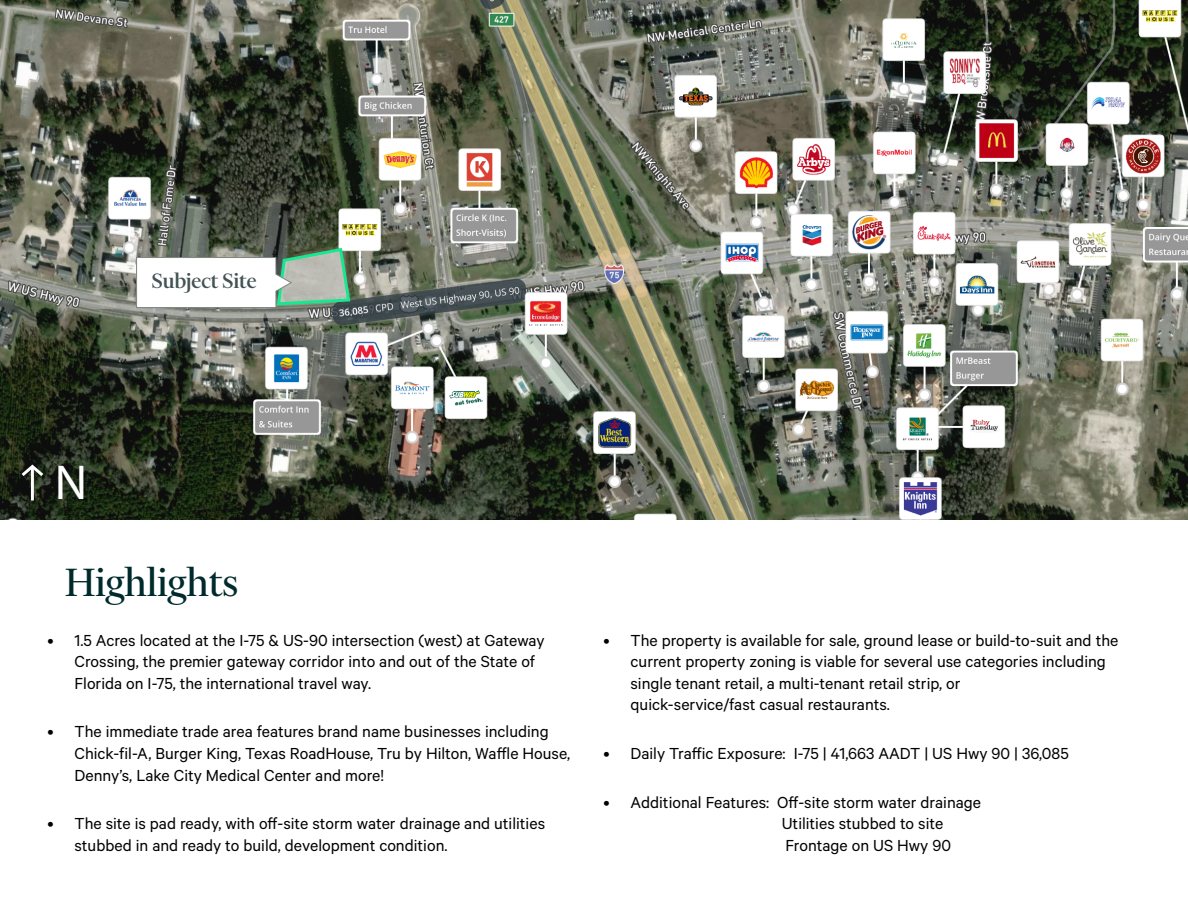
<style>
.page{position:relative;width:1188px;height:918px;background:#fff}
.page>*{position:absolute;margin:0;border:0;box-sizing:border-box;transform-origin:0 0}
.t1{font:49.2px "Myriad Pro";color:#fff}
.t2{font:45px "Financier Display";color:#012a2d}
.t3{font:500 23.85px "Financier Display";color:#435254}
.t4{font:18px/21.6px "Calibre";color:#000}
</style>
<div class="page">
<img style="left:0;top:0;width:1188px;height:519px">
<svg style="left:136px;top:246px;width:216px;height:63px"></svg>
<svg style="left:18px;top:463px;width:28px;height:16px"></svg>
<hr style="left:31px;top:466px;width:3px;height:34px;background:#fff">
<h3 class="t3" style="left:152px;top:269px;width:106px">Subject Site</h3>
<h1 class="t1" style="left:55px;top:452px;width:34px">N</h1>
<h2 class="t2" style="left:65px;top:559px;width:175px">Highlights</h2>
<p class="t4" style="left:75px;top:629px;width:472px;text-indent:-27px">• 1.5 Acres located at the I-75 &amp; US-90 intersection (west) at Gateway<br>Crossing, the premier gateway corridor into and out of the State of<br>Florida on I-75, the international travel way.</p>
<p class="t4" style="left:75px;top:720px;width:497px;text-indent:-27px">• The immediate trade area features brand name businesses including<br>Chick-fil-A, Burger King, Texas RoadHouse, Tru by Hilton, Waffle House,<br>Denny’s, Lake City Medical Center and more!</p>
<p class="t4" style="left:75px;top:812px;width:472px;text-indent:-27px">• The site is pad ready, with off-site storm water drainage and utilities stubbed in and ready to build, development condition.</p>
<p class="t4" style="left:631px;top:629px;width:489px;text-indent:-27px">• The property is available for sale, ground lease or build-to-suit and the current property zoning is viable for several use categories including single tenant retail, a multi-tenant retail strip, or<br>quick-service/fast casual restaurants.</p>
<p class="t4" style="left:604px;top:742px;width:467px">• Daily Traffic Exposure: I-75 | 41,663 AADT | US Hwy 90 | 36,085</p>
<p class="t4" style="left:782px;top:791px;width:201px;text-indent:-178px">• Additional Features: Off-site storm water drainage<br>Utilities stubbed to site<br>Frontage on US Hwy 90</p>
</div>
